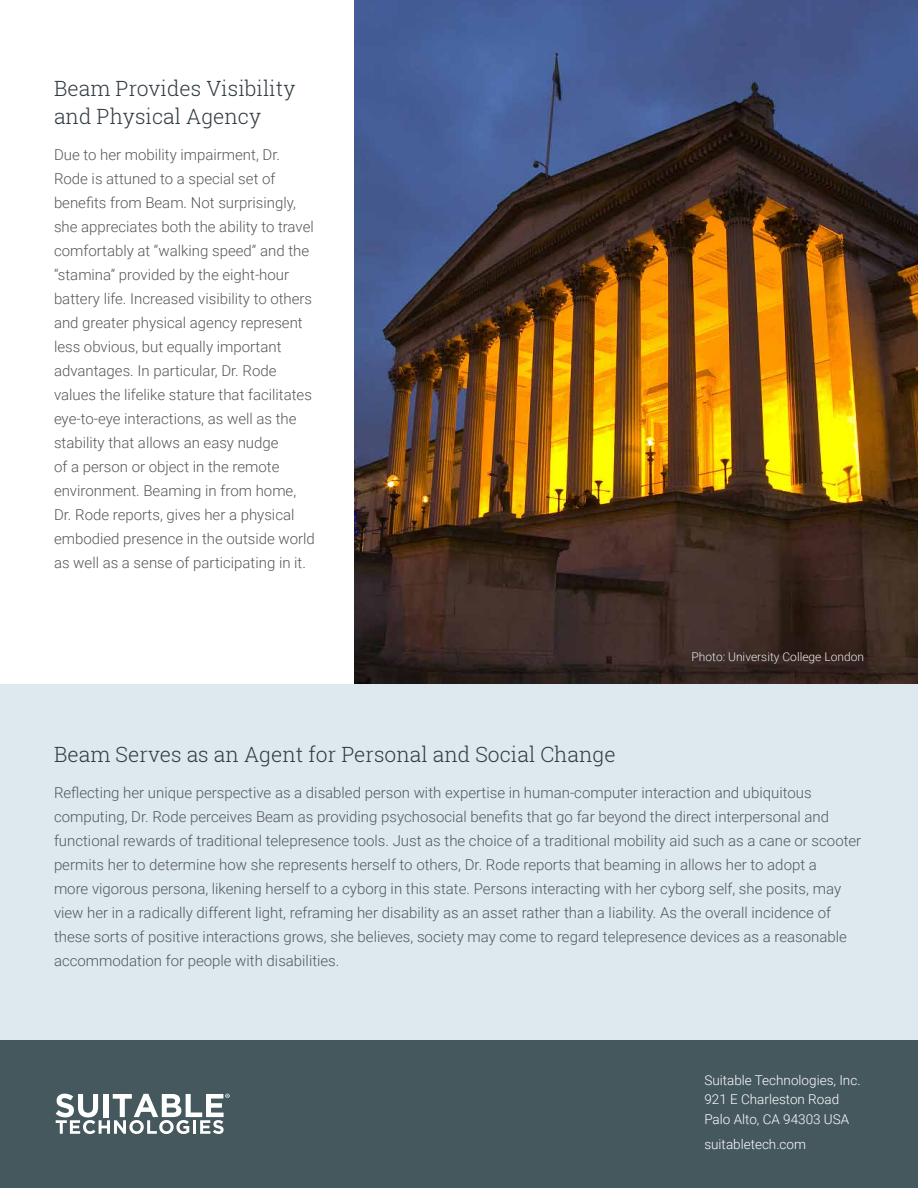
<style>
.page{position:relative;width:918px;height:1188px;background:#fff}
.page>*{position:absolute;margin:0;border:0;box-sizing:border-box;transform-origin:0 0}
.t1{font:300 21px/28.5px "Roboto Slab";color:#303c42}
.t2{font:300 15px/24px "Roboto";color:#555759}
.t3{font:300 13.5px/19.5px "Roboto";color:#fff}
.t4{font:300 12px "Roboto";color:#eaeaea}
</style>
<div class="page">
<div style="left:0;top:684px;width:918px;height:356px;background:#dde9ef"></div>
<div style="left:0;top:1040px;width:918px;height:148px;background:#45585e"></div>
<svg style="left:56px;top:1094px;width:174px;height:40px"></svg>
<img style="left:355px;top:0;width:563px;height:684px">
<h1 class="t1" style="left:54px;top:73px;width:243px">Beam Provides Visibility and Physical Agency</h1>
<p class="t2" style="left:54px;top:142px;width:262px">Due to her mobility impairment, Dr.<br>Rode is attuned to a special set of benefits from Beam. Not surprisingly, she appreciates both the ability to travel comfortably at “walking speed” and the “stamina” provided by the eight-hour battery life. Increased visibility to others and greater physical agency represent less obvious, but equally important advantages. In particular, Dr. Rode values the lifelike stature that facilitates eye-to-eye interactions, as well as the stability that allows an easy nudge<br>of a person or object in the remote environment. Beaming in from home, Dr. Rode reports, gives her a physical embodied presence in the outside world as well as a sense of participating in it.</p>
<p class="t4" style="left:692px;top:648px;width:174px">Photo: University College London</p>
<h1 class="t1" style="left:54px;top:739px;width:563px">Beam Serves as an Agent for Personal and Social Change</h1>
<p class="t2" style="left:54px;top:780px;width:809px">Reflecting her unique perspective as a disabled person with expertise in human-computer interaction and ubiquitous computing, Dr. Rode perceives Beam as providing psychosocial benefits that go far beyond the direct interpersonal and functional rewards of traditional telepresence tools. Just as the choice of a traditional mobility aid such as a cane or scooter permits her to determine how she represents herself to others, Dr. Rode reports that beaming in allows her to adopt a<br>more vigorous persona, likening herself to a cyborg in this state. Persons interacting with her cyborg self, she posits, may view her in a radically different light, reframing her disability as an asset rather than a liability. As the overall incidence of these sorts of positive interactions grows, she believes, society may come to regard telepresence devices as a reasonable accommodation for people with disabilities.</p>
<p class="t3" style="left:704px;top:1070px;width:158px">Suitable Technologies, Inc.<br>921 E Charleston Road<br>Palo Alto, CA 94303 USA</p>
<p class="t3" style="left:704px;top:1134px;width:103px">suitabletech.com</p>
</div>
